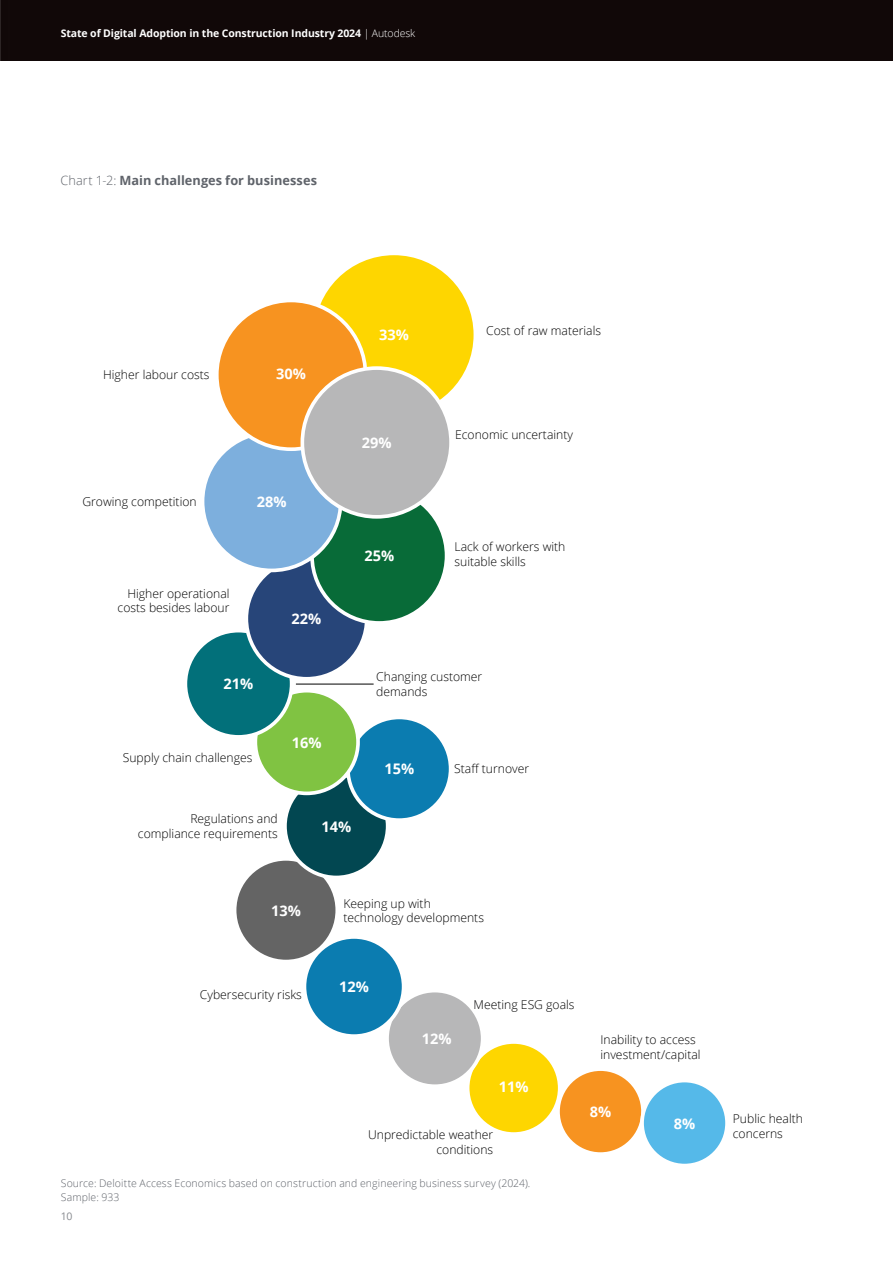
<style>
.page{position:relative;width:893px;height:1263px;background:#fff}
.page>*{position:absolute;margin:0;border:0;box-sizing:border-box;transform-origin:0 0}
.t1{font:700 14.55px "Open Sans";color:#fff}
.t2{font:700 12.75px "Open Sans";letter-spacing:.005em;color:#5f636a}
.t3{font:300 12.15px/14.5px "Open Sans";color:#000}
.t4{font:300 10.5px/14.2px "Open Sans";letter-spacing:.01em;color:#5f636a}
.t5{font:700 10.5px "Open Sans";letter-spacing:-.01em;color:#fff}
.t6{font:10.5px "Open Sans";color:#878a8f}
.s1{font-weight:300}
</style>
<div class="page">
<div style="left:0;top:0;width:893px;height:61px;background:#110808"></div>
<div style="left:235px;top:859px;width:102px;height:102px;background:#646464;border-radius:50%"></div>
<div style="left:233px;top:857px;width:106px;height:106px;border:4px solid #fff;border-radius:50%"></div>
<div style="left:285px;top:775px;width:103px;height:102px;background:#024751;border-radius:50%"></div>
<div style="left:283px;top:773px;width:106px;height:106px;border:4px solid #fff;border-radius:50%"></div>
<div style="left:348px;top:717px;width:103px;height:103px;background:#0b7cb0;border-radius:50%"></div>
<div style="left:346px;top:716px;width:106px;height:106px;border:4px solid #fff;border-radius:50%"></div>
<div style="left:312px;top:253px;width:163px;height:163px;background:#fed600;border-radius:50%"></div>
<div style="left:558px;top:1069px;width:85px;height:85px;background:#f79320;border-radius:50%"></div>
<div style="left:556px;top:1067px;width:89px;height:89px;border:4px solid #fff;border-radius:50%"></div>
<div style="left:468px;top:1042px;width:92px;height:92px;background:#fed600;border-radius:50%"></div>
<div style="left:466px;top:1040px;width:95px;height:96px;border:4px solid #fff;border-radius:50%"></div>
<div style="left:387px;top:990px;width:96px;height:96px;background:#b7b7b8;border-radius:50%"></div>
<div style="left:385px;top:989px;width:99px;height:99px;border:4px solid #fff;border-radius:50%"></div>
<div style="left:304px;top:937px;width:100px;height:99px;background:#0b7cb0;border-radius:50%"></div>
<div style="left:303px;top:935px;width:102px;height:103px;border:4px solid #fff;border-radius:50%"></div>
<div style="left:255px;top:691px;width:103px;height:102px;background:#80c342;border-radius:50%"></div>
<div style="left:254px;top:689px;width:106px;height:106px;border:4px solid #fff;border-radius:50%"></div>
<div style="left:185px;top:631px;width:107px;height:106px;background:#02707a;border-radius:50%"></div>
<div style="left:184px;top:629px;width:109px;height:110px;border:4px solid #fff;border-radius:50%"></div>
<div style="left:246px;top:558px;width:121px;height:121px;background:#274579;border-radius:50%"></div>
<div style="left:245px;top:556px;width:124px;height:125px;border:4px solid #fff;border-radius:50%"></div>
<div style="left:312px;top:488px;width:135px;height:135px;background:#086b38;border-radius:50%"></div>
<div style="left:310px;top:487px;width:138px;height:138px;border:4px solid #fff;border-radius:50%"></div>
<div style="left:203px;top:432px;width:138px;height:138px;background:#7dafdd;border-radius:50%"></div>
<div style="left:201px;top:430px;width:141px;height:142px;border:4px solid #fff;border-radius:50%"></div>
<div style="left:217px;top:300px;width:148px;height:149px;background:#f79320;border-radius:50%"></div>
<div style="left:215px;top:299px;width:152px;height:152px;border:4px solid #fff;border-radius:50%"></div>
<div style="left:302px;top:368px;width:149px;height:149px;background:#b7b7b8;border-radius:50%"></div>
<div style="left:300px;top:366px;width:153px;height:153px;border:4px solid #fff;border-radius:50%"></div>
<div style="left:642px;top:1080px;width:85px;height:85px;background:#55b9e9;border-radius:50%"></div>
<div style="left:640px;top:1079px;width:89px;height:88px;border:4px solid #fff;border-radius:50%"></div>
<hr style="left:296px;top:684px;width:78px;height:1px;background:#000">
<p class="t5" style="left:61px;top:26px;width:356px">State of Digital Adoption in the Construction Industry 2024 <span class="s1">| Autodesk</span></p>
<p class="t2" style="left:61px;top:172px;width:258px"><span class="s1">Chart 1-2:</span> Main challenges for businesses</p>
<p class="t3" style="left:103px;top:366px;width:108px">Higher labour costs</p>
<p class="t1" style="left:276px;top:364px;width:31px">30%</p>
<p class="t1" style="left:379px;top:325px;width:31px">33%</p>
<p class="t3" style="left:486px;top:323px;width:116px">Cost of raw materials</p>
<p class="t1" style="left:362px;top:432px;width:31px">29%</p>
<p class="t3" style="left:455px;top:427px;width:119px">Economic uncertainty</p>
<p class="t3" style="left:82px;top:494px;width:116px">Growing competition</p>
<p class="t1" style="left:257px;top:491px;width:31px">28%</p>
<p class="t3" style="left:118px;top:586px;width:113px;text-align:right">Higher operational costs besides labour</p>
<p class="t1" style="left:292px;top:609px;width:31px">22%</p>
<p class="t1" style="left:364px;top:546px;width:31px">25%</p>
<p class="t3" style="left:454px;top:539px;width:112px">Lack of workers with suitable skills</p>
<p class="t1" style="left:224px;top:674px;width:31px">21%</p>
<p class="t3" style="left:123px;top:750px;width:131px">Supply chain challenges</p>
<p class="t1" style="left:292px;top:732px;width:31px">16%</p>
<p class="t3" style="left:138px;top:811px;width:141px;text-align:right">Regulations and compliance requirements</p>
<p class="t1" style="left:321px;top:816px;width:31px">14%</p>
<p class="t3" style="left:376px;top:669px;width:108px">Changing customer demands</p>
<p class="t1" style="left:384px;top:759px;width:31px">15%</p>
<p class="t3" style="left:454px;top:761px;width:76px">Staff turnover</p>
<p class="t1" style="left:271px;top:900px;width:31px">13%</p>
<p class="t3" style="left:343px;top:895px;width:142px">Keeping up with technology developments</p>
<p class="t3" style="left:200px;top:987px;width:104px">Cybersecurity risks</p>
<p class="t1" style="left:339px;top:976px;width:31px">12%</p>
<p class="t1" style="left:422px;top:1028px;width:31px">12%</p>
<p class="t3" style="left:474px;top:997px;width:102px">Meeting ESG goals</p>
<p class="t1" style="left:499px;top:1077px;width:31px">11%</p>
<p class="t3" style="left:368px;top:1127px;width:127px;text-align:right">Unpredictable weather conditions</p>
<p class="t4" style="left:61px;top:1175px;width:471px">Source: Deloitte Access Economics based on construction and engineering business survey (2024).<br>Sample: 933</p>
<p class="t6" style="left:61px;top:1209px;width:13px">10</p>
<p class="t3" style="left:600px;top:1032px;width:102px">Inability to access investment/capital</p>
<p class="t1" style="left:590px;top:1101px;width:23px">8%</p>
<p class="t1" style="left:674px;top:1113px;width:23px">8%</p>
<p class="t3" style="left:733px;top:1111px;width:72px">Public health concerns</p>
</div>
